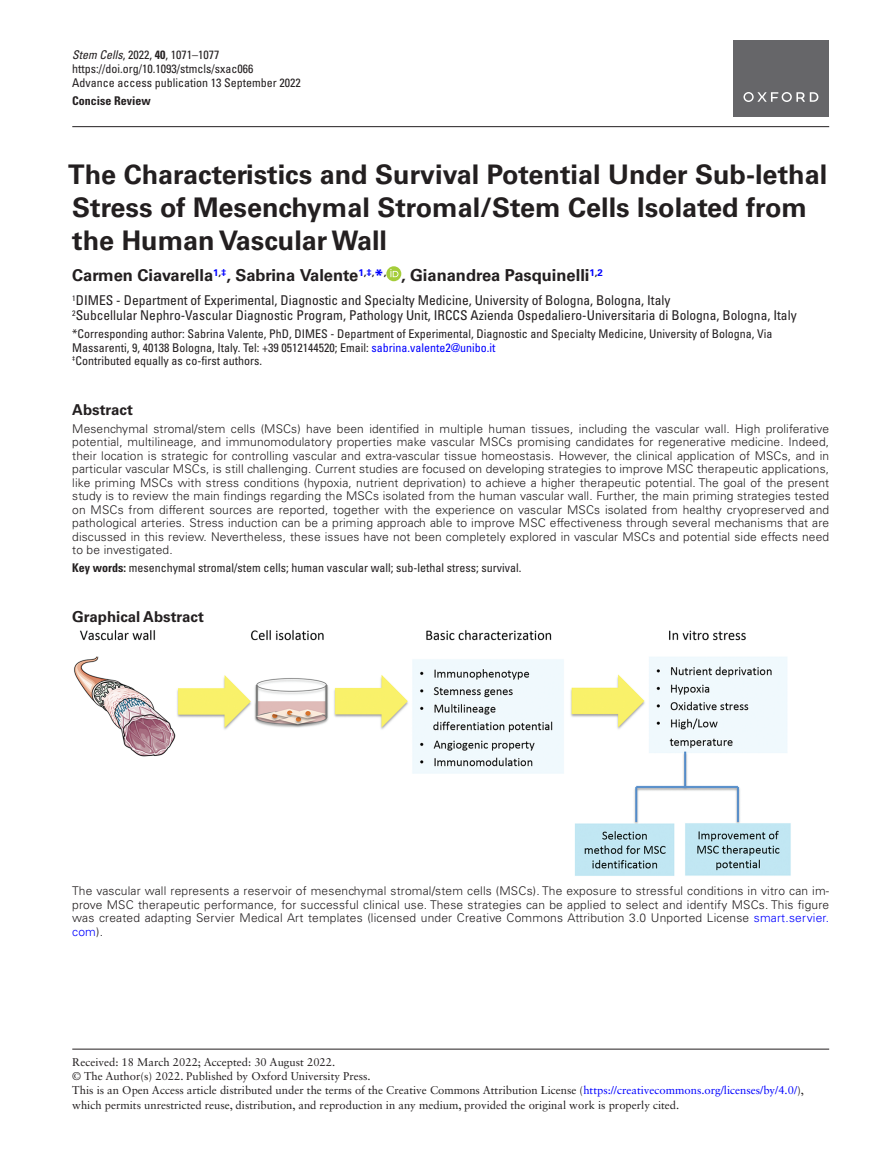
<style>
.page{position:relative;width:893px;height:1174px;background:#fff}
.page>*{position:absolute;margin:0;border:0;box-sizing:border-box;transform-origin:0 0}
.t1{font:700 27px/33px "Univers LT Std";color:#231f20}
.t2{font:700 16.5px "Univers LT Std";color:#231f20}
.t3{font:700 15px "Univers LT Std";color:#231f20}
.t4{font:condensed 13.5px/15px "Univers LT Std";color:#231f20}
.t5{font:300 12px/13.5px "Univers LT Std";letter-spacing:.01em;color:#231f20;text-align:justify}
.t6{font:condensed 12px/14.2px "Univers LT Std";color:#231f20}
.t7{font:700 condensed 12px "Univers LT Std";color:#231f20}
.t8{font:11.25px/14.2px "Sabon LT Std";color:#231f20}
.s1{font-style:italic}
.s2{font-weight:700}
.s3{color:#00f}
</style>
<div class="page">
<hr style="left:72px;top:126px;width:757px;height:1px;background:#231f20">
<div style="left:733px;top:40px;width:96px;height:76px;background:#666669"></div>
<svg style="left:743px;top:92px;width:75px;height:10px"></svg>
<hr style="left:72px;top:1048px;width:757px;height:1px;background:#231f20">
<svg style="left:386px;top:266px;width:15px;height:15px"></svg>
<svg style="left:390px;top:269px;width:8px;height:8px"></svg>
<img style="left:74px;top:630px;width:717px;height:246px">
<p class="t6" style="left:72px;top:47px;width:230px"><span class="s1">Stem Cells</span>, 2022, <span class="s2">40</span>, 1071–1077 https://doi.org/10.1093/stmcls/sxac066<br>Advance access publication 13 September 2022</p>
<p class="t7" style="left:72px;top:93px;width:80px">Concise Review</p>
<h1 class="t1" style="left:68px;top:158px;width:760px">The Characteristics and Survival Potential Under Sub-lethal<br>Stress of Mesenchymal Stromal/Stem Cells Isolated from the Human Vascular Wall</h1>
<h2 class="t2" style="left:72px;top:266px;width:532px">Carmen Ciavarella<sup>1</sup><sup>,</sup><sup>‡</sup>, Sabrina Valente<sup>1</sup><sup>,</sup><sup>‡</sup><sup>,</sup><span class="s3">*</span><sup>,</sup> , Gianandrea Pasquinelli<sup>1</sup><sup>,</sup><sup>2</sup></h2>
<p class="t4" style="left:72px;top:293px;width:726px"><sup>1</sup>DIMES - Department of Experimental, Diagnostic and Specialty Medicine, University of Bologna, Bologna, Italy<br><sup>2</sup>Subcellular Nephro-Vascular Diagnostic Program, Pathology Unit, IRCCS Azienda Ospedaliero-Universitaria di Bologna, Bologna, Italy</p>
<p class="t6" style="left:72px;top:327px;width:702px;line-height:13.5px">*Corresponding author: Sabrina Valente, PhD, DIMES - Department of Experimental, Diagnostic and Specialty Medicine, University of Bologna, Via<br>Massarenti, 9, 40138 Bologna, Italy. Tel: +39 0512144520; Email: <span class="s3">sabrina.valente2@unibo.it<br></span><sup>‡</sup>Contributed equally as co-first authors.</p>
<p class="t3" style="left:72px;top:401px;width:62px">Abstract</p>
<p class="t5" style="left:72px;top:422px;width:758px">Mesenchymal stromal/stem cells (MSCs) have been identified in multiple human tissues, including the vascular wall. High proliferative potential, multilineage, and immunomodulatory properties make vascular MSCs promising candidates for regenerative medicine. Indeed, their location is strategic for controlling vascular and extra-vascular tissue homeostasis. However, the clinical application of MSCs, and in particular vascular MSCs, is still challenging. Current studies are focused on developing strategies to improve MSC therapeutic applications, like priming MSCs with stress conditions (hypoxia, nutrient deprivation) to achieve a higher therapeutic potential. The goal of the present study is to review the main findings regarding the MSCs isolated from the human vascular wall. Further, the main priming strategies tested on MSCs from different sources are reported, together with the experience on vascular MSCs isolated from healthy cryopreserved and pathological arteries. Stress induction can be a priming approach able to improve MSC effectiveness through several mechanisms that are discussed in this review. Nevertheless, these issues have not been completely explored in vascular MSCs and potential side effects need to be investigated.</p>
<p class="t6" style="left:72px;top:561px;width:451px"><span class="s2">Key words:</span> mesenchymal stromal/stem cells; human vascular wall; sub-lethal stress; survival.</p>
<p class="t3" style="left:72px;top:608px;width:133px">Graphical Abstract</p>
<p class="t5" style="left:72px;top:884px;width:758px">The vascular wall represents a reservoir of mesenchymal stromal/stem cells (MSCs). The exposure to stressful conditions in vitro can im&shy;prove MSC therapeutic performance, for successful clinical use. These strategies can be applied to select and identify MSCs. This figure was created adapting Servier Medical Art templates (licensed under Creative Commons Attribution 3.0 Unported License <span class="s3">smart.servier. com</span>).</p>
<p class="t8" style="left:72px;top:1054px;width:733px">Received: 18 March 2022; Accepted: 30 August 2022.<br>© The Author(s) 2022. Published by Oxford University Press.<br>This is an Open Access article distributed under the terms of the Creative Commons Attribution License (<span class="s3">https://creativecommons.org/licenses/by/4.0/</span>), which permits unrestricted reuse, distribution, and reproduction in any medium, provided the original work is properly cited.</p>
</div>
